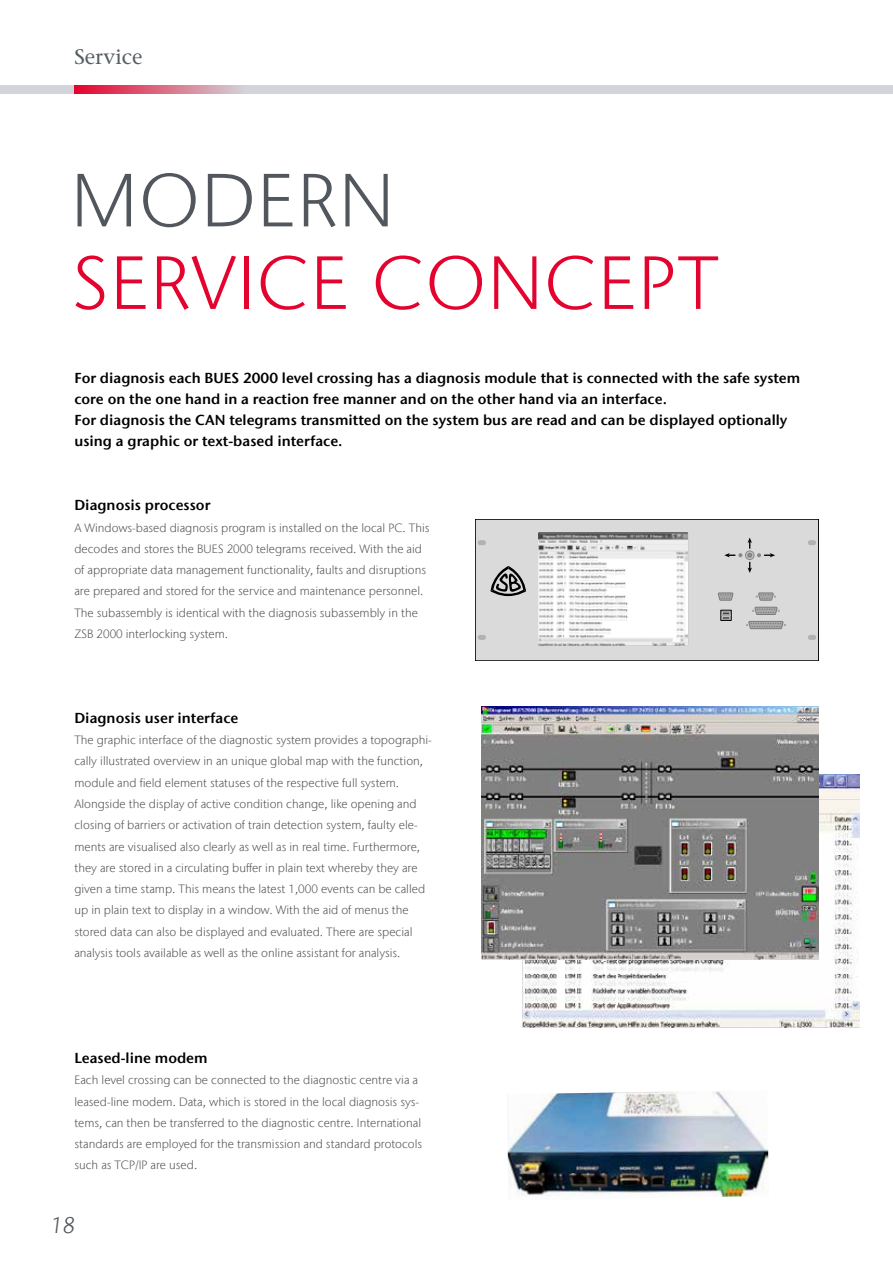
<style>
.page{position:relative;width:893px;height:1263px;background:#fff}
.page>*{position:absolute;margin:0;border:0;box-sizing:border-box;transform-origin:0 0}
.t1{font:300 75px "Stone Sans IIITC Com";letter-spacing:.03em;color:#e4032e}
.t2{font:300 75px "Stone Sans IIITC Com";letter-spacing:.03em;color:#52575e}
.t3{font:300 22.5px "Stone Sans IIITC Com";color:#52575e}
.t4{font:500 21px "Stone Serif Std";color:#535d62}
.t5{font:14.4px/21.3px "ITC Stone Sans Com Semi";color:#000}
.t6{font:300 12px/21.3px "Stone Sans IIITC Com";color:#575756}
</style>
<div class="page">
<div style="left:0;top:85px;width:893px;height:9px;background:#d3d4d9"></div>
<svg style="left:74px;top:85px;width:164px;height:9px"></svg>
<div style="left:475px;top:519px;width:344px;height:142px;background:#dadada"></div>
<div style="left:475px;top:519px;width:344px;height:142px;border:1px solid #000"></div>
<div style="left:720px;top:610px;width:12px;height:11px;border:1px solid #000"></div>
<svg style="left:755px;top:593px;width:21px;height:7px"></svg>
<svg style="left:718px;top:593px;width:15px;height:7px"></svg>
<svg style="left:752px;top:607px;width:28px;height:8px"></svg>
<svg style="left:746px;top:621px;width:40px;height:8px"></svg>
<svg style="left:490px;top:566px;width:36px;height:30px"></svg>
<svg style="left:721px;top:611px;width:10px;height:8px"></svg>
<svg style="left:724px;top:538px;width:51px;height:35px"></svg>
<div style="left:478px;top:540px;width:8px;height:5px;background:#b3b2b2;border-radius:3px"></div>
<div style="left:478px;top:635px;width:8px;height:5px;background:#b3b2b2;border-radius:3px"></div>
<div style="left:808px;top:540px;width:8px;height:5px;background:#b3b2b2;border-radius:3px"></div>
<div style="left:808px;top:635px;width:8px;height:5px;background:#b3b2b2;border-radius:3px"></div>
<img style="left:539px;top:533px;width:148px;height:112px">
<img style="left:507px;top:1091px;width:262px;height:106px">
<img style="left:522px;top:775px;width:338px;height:253px">
<img style="left:481px;top:706px;width:338px;height:253px">
<h3 class="t4" style="left:74px;top:44px;width:70px">Service</h3>
<h1 class="t2" style="left:71px;top:154px;width:324px">MODERN</h1>
<h1 class="t1" style="left:71px;top:237px;width:649px">SERVICE CONCEPT</h1>
<p class="t5" style="left:74px;top:367px;width:727px">For diagnosis each BUES 2000 level crossing has a diagnosis module that is connected with the safe system core on the one hand in a reaction free manner and on the other hand via an interface.<br>For diagnosis the CAN telegrams transmitted on the system bus are read and can be displayed optionally using a graphic or text-based interface.</p>
<p class="t5" style="left:74px;top:494px;width:138px">Diagnosis processor</p>
<p class="t6" style="left:74px;top:517px;width:357px">A Windows-based diagnosis program is installed on the local PC. This decodes and stores the BUES 2000 telegrams received. With the aid of appropriate data management functionality, faults and disruptions are prepared and stored for the service and maintenance personnel.<br>The subassembly is identical with the diagnosis subassembly in the ZSB 2000 interlocking system.</p>
<p class="t5" style="left:74px;top:707px;width:165px">Diagnosis user interface</p>
<p class="t6" style="left:74px;top:729px;width:358px">The graphic interface of the diagnostic system provides a topographi&shy;cally illustrated overview in an unique global map with the function, module and field element statuses of the respective full system.<br>Alongside the display of active condition change, like opening and closing of barriers or activation of train detection system, faulty ele&shy;ments are visualised also clearly as well as in real time. Furthermore, they are stored in a circulating buffer in plain text whereby they are given a time stamp. This means the latest 1,000 events can be called up in plain text to display in a window. With the aid of menus the stored data can also be displayed and evaluated. There are special analysis tools available as well as the online assistant for analysis.</p>
<p class="t5" style="left:74px;top:1047px;width:135px">Leased-line modem</p>
<p class="t6" style="left:74px;top:1069px;width:349px">Each level crossing can be connected to the diagnostic centre via a leased-line modem. Data, which is stored in the local diagnosis sys&shy;tems, can then be transferred to the diagnostic centre. International standards are employed for the transmission and standard protocols such as TCP/IP are used.</p>
<h2 class="t3" style="left:50px;top:1211px;width:29px">18</h2>
</div>
